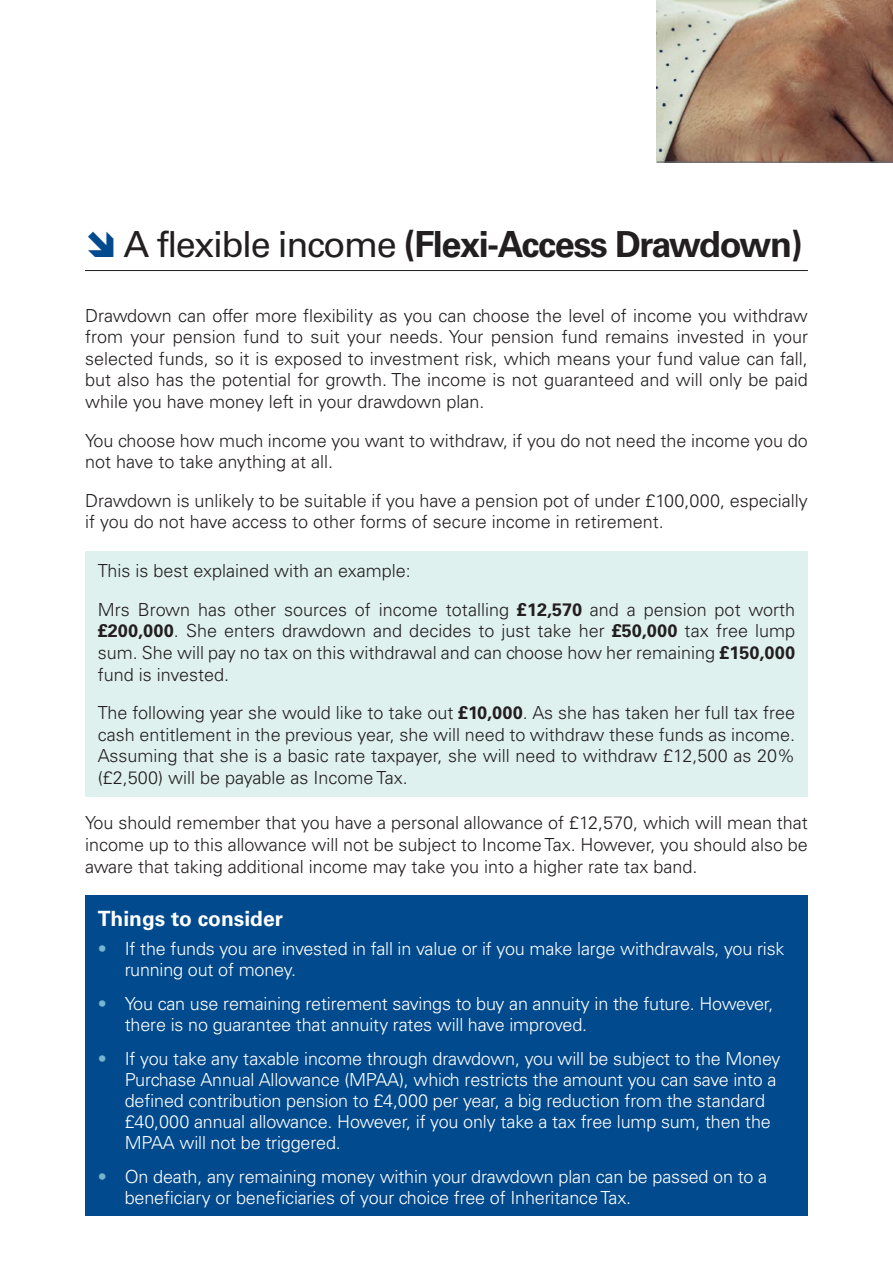
<style>
.page{position:relative;width:893px;height:1263px;background:#fff}
.page>*{position:absolute;margin:0;border:0;box-sizing:border-box;transform-origin:0 0}
.Heading{font:700 36px "Univers LT Std";letter-spacing:-.04em;color:#231f20}
.Subheading_Lvl2{font:700 21px "Univers LT Std";color:#fff}
.Body_copy{font:300 18px/21.6px "Univers LT Std";color:#231f20;text-align:justify}
.t1{font:300 18px/21px "Univers LT Std";letter-spacing:-.01em;color:#fff}
.s1{font-weight:400}
.s2{font-weight:700}
.s3{color:#76b5cc}
</style>
<div class="page">
<hr style="left:85px;top:270px;width:723px;height:1px;background:#231f20">
<div style="left:85px;top:551px;width:723px;height:246px;background:#dff1ef"></div>
<div style="left:85px;top:895px;width:723px;height:321px;background:#004a8d"></div>
<img style="left:657px;top:0;width:236px;height:162px">
<hr style="left:657px;top:162px;width:236px;height:1px;background:#6c6d70">
<p class="Heading" style="left:124px;top:224px;width:680px"><span class="s1">A flexible income</span> (Flexi-Access Drawdown)</p>
<p class="Body_copy" style="left:85px;top:304px;width:724px">Drawdown can offer more flexibility as you can choose the level of income you withdraw from your pension fund to suit your needs. Your pension fund remains invested in your selected funds, so it is exposed to investment risk, which means your fund value can fall, but also has the potential for growth. The income is not guaranteed and will only be paid while you have money left in your drawdown plan.</p>
<p class="Body_copy" style="left:85px;top:429px;width:724px">You choose how much income you want to withdraw, if you do not need the income you do not have to take anything at all.</p>
<p class="Body_copy" style="left:85px;top:490px;width:724px">Drawdown is unlikely to be suitable if you have a pension pot of under £100,000, especially if you do not have access to other forms of secure income in retirement.</p>
<p class="Body_copy" style="left:98px;top:560px;width:315px">This is best explained with an example:</p>
<p class="Body_copy" style="left:98px;top:599px;width:699px">Mrs Brown has other sources of income totalling <span class="s2">£12,570</span> and a pension pot worth <span class="s2">£200,000</span>. She enters drawdown and decides to just take her <span class="s2">£50,000</span> tax free lump sum. She will pay no tax on this withdrawal and can choose how her remaining <span class="s2">£150,000 </span>fund is invested.</p>
<p class="Body_copy" style="left:98px;top:702px;width:699px">The following year she would like to take out <span class="s2">£10,000</span>. As she has taken her full tax free cash entitlement in the previous year, she will need to withdraw these funds as income.<br>Assuming that she is a basic rate taxpayer, she will need to withdraw £12,500 as 20% (£2,500) will be payable as Income Tax.</p>
<p class="Body_copy" style="left:85px;top:812px;width:724px">You should remember that you have a personal allowance of £12,570, which will mean that income up to this allowance will not be subject to Income Tax. However, you should also be aware that taking additional income may take you into a higher rate tax band.</p>
<p class="Subheading_Lvl2" style="left:98px;top:906px;width:187px">Things to consider</p>
<p class="t1" style="left:125px;top:938px;width:661px;text-indent:-27px"><span class="s3">•</span> If the funds you are invested in fall in value or if you make large withdrawals, you risk running out of money.</p>
<p class="t1" style="left:125px;top:993px;width:650px;text-indent:-27px"><span class="s3">•</span> You can use remaining retirement savings to buy an annuity in the future. However, there is no guarantee that annuity rates will have improved.</p>
<p class="t1" style="left:125px;top:1048px;width:657px;text-indent:-27px"><span class="s3">•</span> If you take any taxable income through drawdown, you will be subject to the Money Purchase Annual Allowance (MPAA), which restricts the amount you can save into a defined contribution pension to £4,000 per year, a big reduction from the standard £40,000 annual allowance. However, if you only take a tax free lump sum, then the MPAA will not be triggered.</p>
<p class="t1" style="left:125px;top:1166px;width:644px;text-indent:-27px"><span class="s3">•</span> On death, any remaining money within your drawdown plan can be passed on to a beneficiary or beneficiaries of your choice free of Inheritance Tax.</p>
</div>
